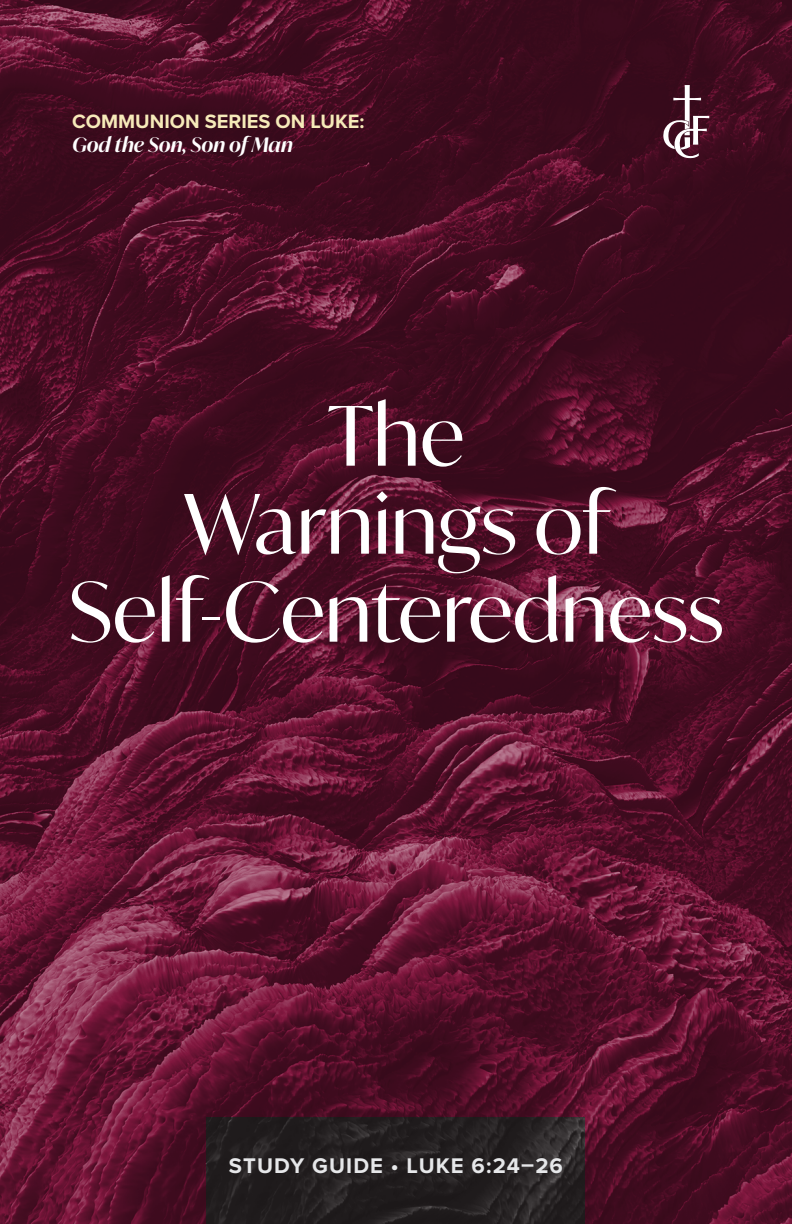
<style>
.page{position:relative;width:792px;height:1224px;background:#fff}
.page>*{position:absolute;margin:0;border:0;box-sizing:border-box;transform-origin:0 0}
.t1{font:82px/88px "Ivy Mode";color:#fff;text-align:center}
.t2{font:700 22px "Proxima Nova";letter-spacing:.05em;color:#e6e7e9}
.t3{font:700 20px "Proxima Nova";color:#f6eab9}
.t4{font:italic 600 20px "Ivy Mode";color:#fff}
</style>
<div class="page">
<img style="left:0;top:0;width:792px;height:1224px">
<div style="left:207px;top:1117px;width:378px;height:107px;background:#231f20"></div>
<svg style="left:663px;top:85px;width:46px;height:73px"></svg>
<p class="t3" style="left:72px;top:107px;width:294px">COMMUNION SERIES ON LUKE:</p>
<p class="t4" style="left:72px;top:131px;width:222px">God the Son, Son of Man</p>
<p class="t1" style="left:328px;top:390px;width:138px">The</p>
<p class="t1" style="left:68px;top:478px;width:657px">Warnings of<br>Self-Centeredness</p>
<p class="t2" style="left:229px;top:1149px;width:336px">STUDY GUIDE • LUKE 6:24–26</p>
</div>
